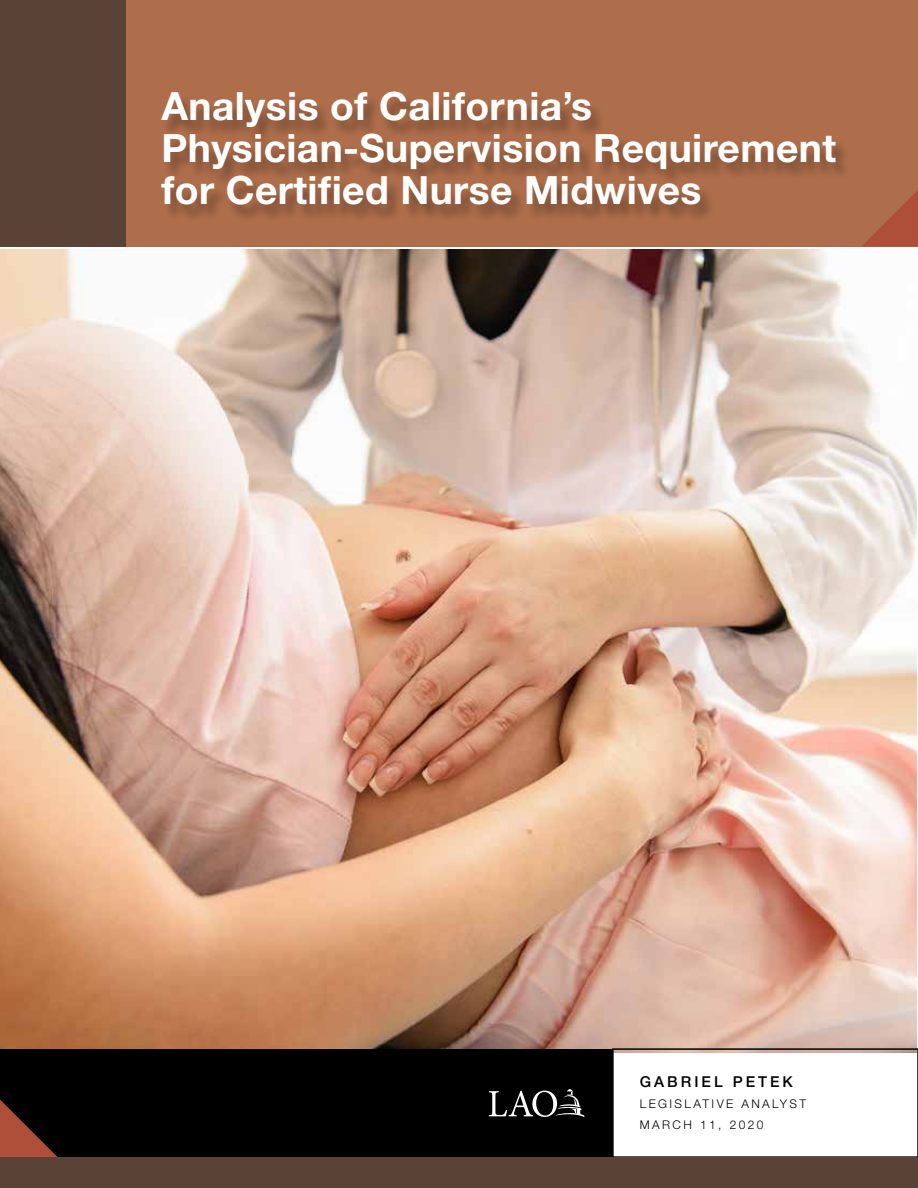
<style>
.page{position:relative;width:918px;height:1188px;background:#fff}
.page>*{position:absolute;margin:0;border:0;box-sizing:border-box;transform-origin:0 0}
.t1{font:700 39px/42px "Helvetica Neue LT";letter-spacing:.01em;color:#fff}
.t2{font:500 15px "Helvetica Neue LT";letter-spacing:.2em;color:#000}
.t3{font:300 12px/21px "Helvetica Neue LT";letter-spacing:.2em;color:#000}
</style>
<div class="page">
<img style="left:0;top:250px;width:916px;height:802px">
<div style="left:0;top:1049px;width:613px;height:108px;background:#000"></div>
<div style="left:125px;top:0;width:793px;height:247px;background:#ae6e4b"></div>
<svg style="left:862px;top:190px;width:56px;height:57px"></svg>
<div style="left:612px;top:1048px;width:306px;height:110px;border:2px solid #000"></div>
<div style="left:0;top:0;width:125px;height:247px;background:#5a4236"></div>
<svg style="left:0;top:1099px;width:58px;height:58px"></svg>
<div style="left:0;top:1157px;width:918px;height:31px;background:#5a4236"></div>
<div style="left:161px;top:94px;width:690px;height:129px;background:#000;opacity:.3"></div>
<svg style="left:489px;top:1089px;width:96px;height:28px"></svg>
<p class="t1" style="left:161px;top:84px;width:676px">Analysis of California’s<br>Physician-Supervision Requirement for Certified Nurse Midwives</p>
<p class="t2" style="left:640px;top:1073px;width:154px">GABRIEL PETEK</p>
<p class="t3" style="left:640px;top:1093px;width:168px">LEGISLATIVE ANALYST<br>MARCH 11, 2020</p>
</div>
